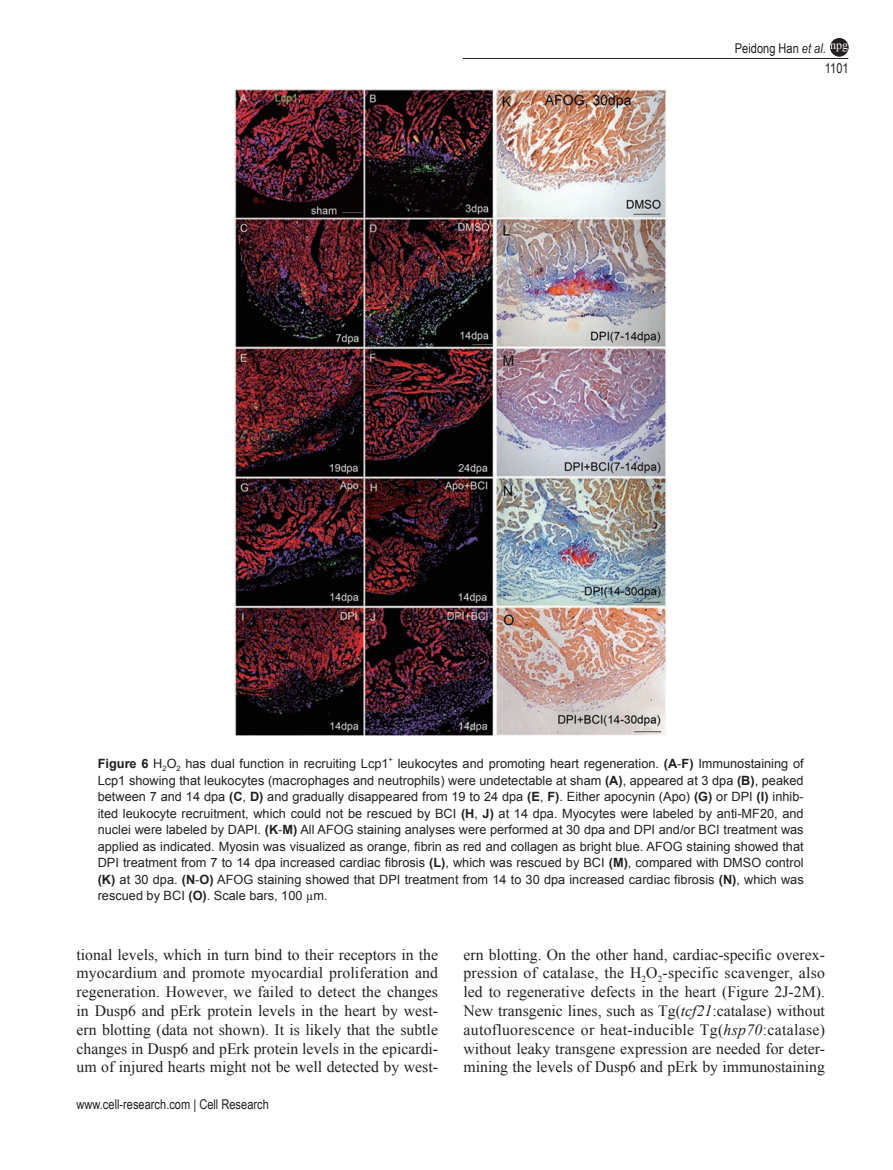
<style>
.page{position:relative;width:893px;height:1170px;background:#fff}
.page>*{position:absolute;margin:0;border:0;box-sizing:border-box;transform-origin:0 0}
.t1{font:15.75px/18.8px "Times New Roman";color:#231f20;text-align:justify}
.t2{font:13.5px/20px "Arial Narrow";color:#231f20}
.t3{font:12.75px/16.5px "Arial";color:#231f20;text-align:justify}
.t4{font:12px "Times New Roman";color:#fff}
.t5{font:7.5px "Arial";color:#231f20}
.s1{font-style:italic}
.s2{font-weight:700}
.s3{font-family:"Times New Roman"}
</style>
<div class="page">
<hr style="left:463px;top:58px;width:385px;height:1px;background:#231f20">
<div style="left:830px;top:38px;width:18px;height:18px;background:#231f20;border-radius:50%"></div>
<div style="left:830px;top:38px;width:18px;height:18px;border:1px solid #231f20;border-radius:50%"></div>
<img style="left:235px;top:89px;width:432px;height:646px">
<p class="t2" style="left:825px;top:38px;width:25px;text-indent:-90px">Peidong Han <span class="s1">et al</span>.<br>1101</p>
<p class="t4" style="left:830px;top:37px;width:19px">npg</p>
<p class="t3" style="left:98px;top:755px;width:292px"><span class="s2">Figure 6</span> H<sub>2</sub>O<sub>2</sub> has dual function in recruiting Lcp1</p>
<p class="t5" style="left:389px;top:754px;width:6px">+</p>
<p class="t3" style="left:98px;top:755px;width:707px;text-indent:300px">leukocytes and promoting heart regeneration. <span class="s2">(A</span>-<span class="s2">F)</span> Immunostaining of Lcp1 showing that leukocytes (macrophages and neutrophils) were undetectable at sham <span class="s2">(A)</span>, appeared at 3 dpa <span class="s2">(B)</span>, peaked between 7 and 14 dpa <span class="s2">(C</span>, <span class="s2">D)</span> and gradually disappeared from 19 to 24 dpa <span class="s2">(E</span>, <span class="s2">F)</span>. Either apocynin (Apo) <span class="s2">(G)</span> or DPI <span class="s2">(I)</span> inhib&shy;ited leukocyte recruitment, which could not be rescued by BCI <span class="s2">(H</span>, <span class="s2">J)</span> at 14 dpa. Myocytes were labeled by anti-MF20, and nuclei were labeled by DAPI. <span class="s2">(K</span>-<span class="s2">M)</span> All AFOG staining analyses were performed at 30 dpa and DPI and/or BCI treatment was applied as indicated. Myosin was visualized as orange, fibrin as red and collagen as bright blue. AFOG staining showed that DPI treatment from 7 to 14 dpa increased cardiac fibrosis <span class="s2">(L)</span>, which was rescued by BCI <span class="s2">(M)</span>, compared with DMSO control <span class="s2">(K)</span> at 30 dpa. <span class="s2">(N</span>-<span class="s2">O)</span> AFOG staining showed that DPI treatment from 14 to 30 dpa increased cardiac fibrosis <span class="s2">(N)</span>, which was rescued by BCI <span class="s2">(O)</span>. Scale bars, 100 <span class="s3">µ</span>m.</p>
<p class="t1" style="left:77px;top:944px;width:363px">tional levels, which in turn bind to their receptors in the myocardium and promote myocardial proliferation and regeneration. However, we failed to detect the changes in Dusp6 and pErk protein levels in the heart by west&shy;ern blotting (data not shown). It is likely that the subtle changes in Dusp6 and pErk protein levels in the epicardi&shy;um of injured hearts might not be well detected by west-</p>
<p class="t2" style="left:77px;top:1093px;width:194px">www.cell-research.com | Cell Research</p>
<p class="t1" style="left:463px;top:944px;width:363px">ern blotting. On the other hand, cardiac-specific overex&shy;pression of catalase, the H<sub>2</sub>O<sub>2</sub>-specific scavenger, also led to regenerative defects in the heart (Figure 2J-2M).<br>New transgenic lines, such as Tg(<span class="s1">tcf21</span>:catalase) without autofluorescence or heat-inducible Tg(<span class="s1">hsp70</span>:catalase) without leaky transgene expression are needed for deter&shy;mining the levels of Dusp6 and pErk by immunostaining</p>
</div>
